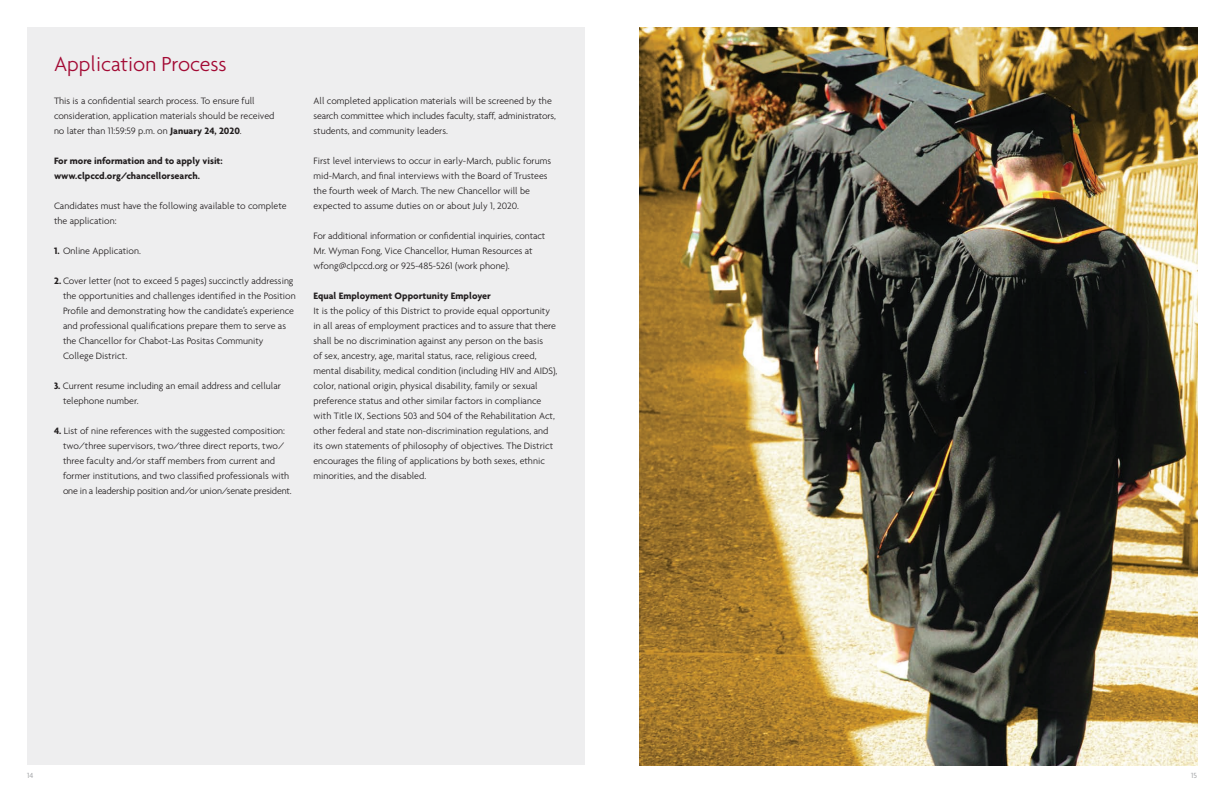
<style>
.page{position:relative;width:1224px;height:792px;background:#fff}
.page>*{position:absolute;margin:0;border:0;box-sizing:border-box;transform-origin:0 0}
.t1{font:300 22px "Agenda";color:#a30a34}
.t2{font:300 10px/15px "Agenda";color:#231f20}
.t3{font:700 10px/15px "Agenda";color:#231f20}
.t4{font:300 8px "Agenda";color:#939598}
.s1{font-weight:700}
</style>
<div class="page">
<div style="left:27px;top:27px;width:558px;height:738px;background:#eeeeef"></div>
<div style="left:612px;top:0;width:612px;height:766px;background:linear-gradient(to right,#fff,#fff)"></div>
<img style="left:639px;top:27px;width:558px;height:738px">
<h1 class="t1" style="left:54px;top:51px;width:174px">Application Process</h1>
<p class="t2" style="left:54px;top:93px;width:222px">This is a confdential search process. To ensure full consideration, application materials should be received no later than 11:59:59 p.m. on <span class="s1">January 24, 2020</span>.</p>
<h5 class="t3" style="left:54px;top:153px;width:170px">For more information and to apply visit: www.clpccd.org/chancellorsearch.</h5>
<p class="t2" style="left:54px;top:198px;width:234px">Candidates must have the following available to complete the application:</p>
<p class="t2" style="left:54px;top:243px;width:88px"><span class="s1">1.</span> Online Application.</p>
<p class="t2" style="left:63px;top:273px;width:234px;text-indent:-9px"><span class="s1">2.</span> Cover letter (not to exceed 5 pages) succinctly addressing the opportunities and challenges identifed in the Position Profle and demonstrating how the candidate’s experience and professional qualifcations prepare them to serve as the Chancellor for Chabot-Las Positas Community College District.</p>
<p class="t2" style="left:63px;top:378px;width:220px;text-indent:-9px"><span class="s1">3.</span> Current resume including an email address and cellular telephone number.</p>
<p class="t2" style="left:63px;top:423px;width:230px;text-indent:-9px"><span class="s1">4.</span> List of nine references with the suggested composition: two/three supervisors, two/three direct reports, two/ three faculty and/or staff members from current and former institutions, and two classifed professionals with one in a leadership position and/or union/senate president.</p>
<p class="t2" style="left:314px;top:93px;width:244px">All completed application materials will be screened by the search committee which includes faculty, staff, administrators, students, and community leaders.</p>
<p class="t2" style="left:314px;top:153px;width:239px">First level interviews to occur in early-March, public forums mid-March, and fnal interviews with the Board of Trustees the fourth week of March. The new Chancellor will be expected to assume duties on or about July 1, 2020.</p>
<p class="t2" style="left:314px;top:228px;width:233px">For additional information or confdential inquiries, contact<br>Mr. Wyman Fong, Vice Chancellor, Human Resources at wfong@clpccd.org or 925-485-5261 (work phone).</p>
<h5 class="t3" style="left:314px;top:288px;width:179px">Equal Employment Opportunity Employer</h5>
<p class="t2" style="left:314px;top:303px;width:245px">It is the policy of this District to provide equal opportunity in all areas of employment practices and to assure that there shall be no discrimination against any person on the basis<br>of sex, ancestry, age, marital status, race, religious creed, mental disability, medical condition (including HIV and AIDS), color, national origin, physical disability, family or sexual preference status and other similar factors in compliance with Title IX, Sections 503 and 504 of the Rehabilitation Act, other federal and state non-discrimination regulations, and its own statements of philosophy of objectives. The District encourages the fling of applications by both sexes, ethnic minorities, and the disabled.</p>
<p class="t4" style="left:27px;top:771px;width:8px">14</p>
<p class="t4" style="left:1191px;top:771px;width:7px">15</p>
</div>
